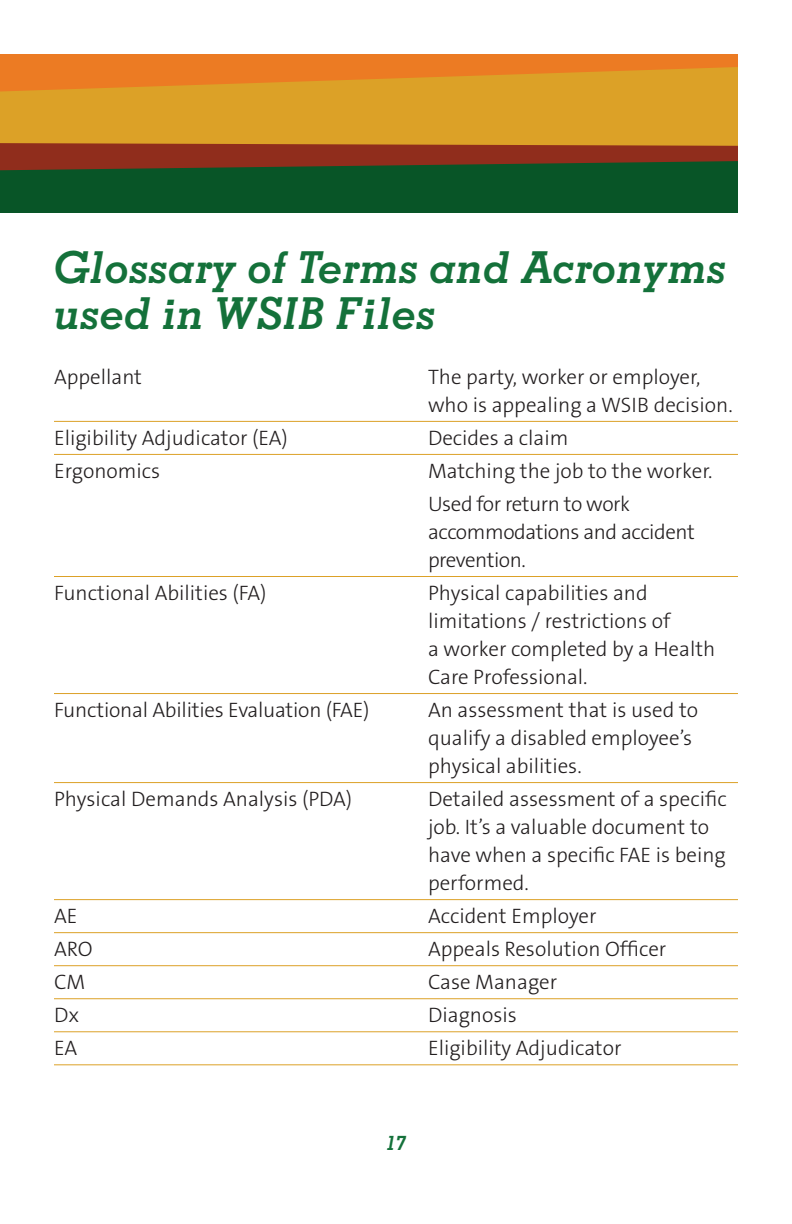
<style>
.page{position:relative;width:792px;height:1224px;background:#fff}
.page>*{position:absolute;margin:0;border:0;box-sizing:border-box;transform-origin:0 0}
.Copy{font:italic 700 44px/46px "Memphis";color:#14713a}
.Copy-2{font:300 21px/28px "The Sans B3";color:#231f20}
.Copy-3{font:300 21px/28px "The Sans B3";letter-spacing:-.02em;color:#231f20}
.Sub_1{font:italic 700 20px "Memphis";color:#14713a}
</style>
<div class="page">
<div style="left:0;top:146px;width:738px;height:67px;background:#085527"></div>
<div style="left:0;top:54px;width:738px;height:67px;background:#ec7b23"></div>
<svg style="left:0;top:67px;width:738px;height:76px;fill:#dca127"></svg>
<svg style="left:0;top:143px;width:738px;height:27px;background:#7e391e"></svg>
<hr style="left:54px;top:421px;width:684px;height:1px;background:#dca127">
<hr style="left:54px;top:454px;width:684px;height:1px;background:#dca127">
<hr style="left:54px;top:576px;width:684px;height:1px;background:#dca127">
<hr style="left:54px;top:693px;width:684px;height:1px;background:#dca127">
<hr style="left:54px;top:782px;width:684px;height:1px;background:#dca127">
<hr style="left:54px;top:899px;width:684px;height:1px;background:#dca127">
<hr style="left:54px;top:932px;width:684px;height:1px;background:#dca127">
<hr style="left:54px;top:965px;width:684px;height:1px;background:#dca127">
<hr style="left:54px;top:998px;width:684px;height:1px;background:#dca127">
<hr style="left:54px;top:1031px;width:684px;height:1px;background:#dca127">
<hr style="left:54px;top:1064px;width:684px;height:1px;background:#dca127">
<p class="Copy" style="left:54px;top:244px;width:675px">Glossary of Terms and Acronyms used in WSIB Files</p>
<p class="Copy-2" style="left:54px;top:364px;width:90px">Appellant</p>
<p class="Copy-2" style="left:428px;top:364px;width:306px">The party, worker or employer, who is appealing a WSIB decision.</p>
<p class="Copy-2" style="left:54px;top:425px;width:235px">Eligibility Adjudicator (EA)</p>
<p class="Copy-2" style="left:428px;top:425px;width:142px">Decides a claim</p>
<p class="Copy-2" style="left:54px;top:458px;width:108px">Ergonomics</p>
<p class="Copy-2" style="left:428px;top:458px;width:286px">Matching the job to the worker.</p>
<p class="Copy-3" style="left:428px;top:491px;width:268px">Used for return to work accommodations and accident prevention.</p>
<p class="Copy-2" style="left:54px;top:580px;width:214px">Functional Abilities (FA)</p>
<p class="Copy-2" style="left:428px;top:580px;width:289px">Physical capabilities and limitations / restrictions of<br>a worker completed by a Health<br>Care Professional.</p>
<p class="Copy-2" style="left:54px;top:697px;width:317px">Functional Abilities Evaluation (FAE)</p>
<p class="Copy-2" style="left:428px;top:697px;width:272px">An assessment that is used to qualify a disabled employee’s physical abilities.</p>
<p class="Copy-2" style="left:54px;top:786px;width:300px">Physical Demands Analysis (PDA)</p>
<p class="Copy-2" style="left:428px;top:786px;width:300px">Detailed assessment of a specific job. It’s a valuable document to have when a specific FAE is being performed.</p>
<p class="Copy-2" style="left:54px;top:903px;width:25px">AE</p>
<p class="Copy-2" style="left:428px;top:903px;width:170px">Accident Employer</p>
<p class="Copy-2" style="left:54px;top:936px;width:40px">ARO</p>
<p class="Copy-2" style="left:428px;top:936px;width:240px">Appeals Resolution Officer</p>
<p class="Copy-2" style="left:54px;top:969px;width:33px">CM</p>
<p class="Copy-2" style="left:428px;top:969px;width:131px">Case Manager</p>
<p class="Copy-2" style="left:54px;top:1002px;width:27px">Dx</p>
<p class="Copy-2" style="left:428px;top:1002px;width:90px">Diagnosis</p>
<p class="Copy-2" style="left:54px;top:1035px;width:25px">EA</p>
<p class="Copy-2" style="left:428px;top:1035px;width:195px">Eligibility Adjudicator</p>
<p class="Sub_1" style="left:386px;top:1130px;width:21px">17</p>
</div>
